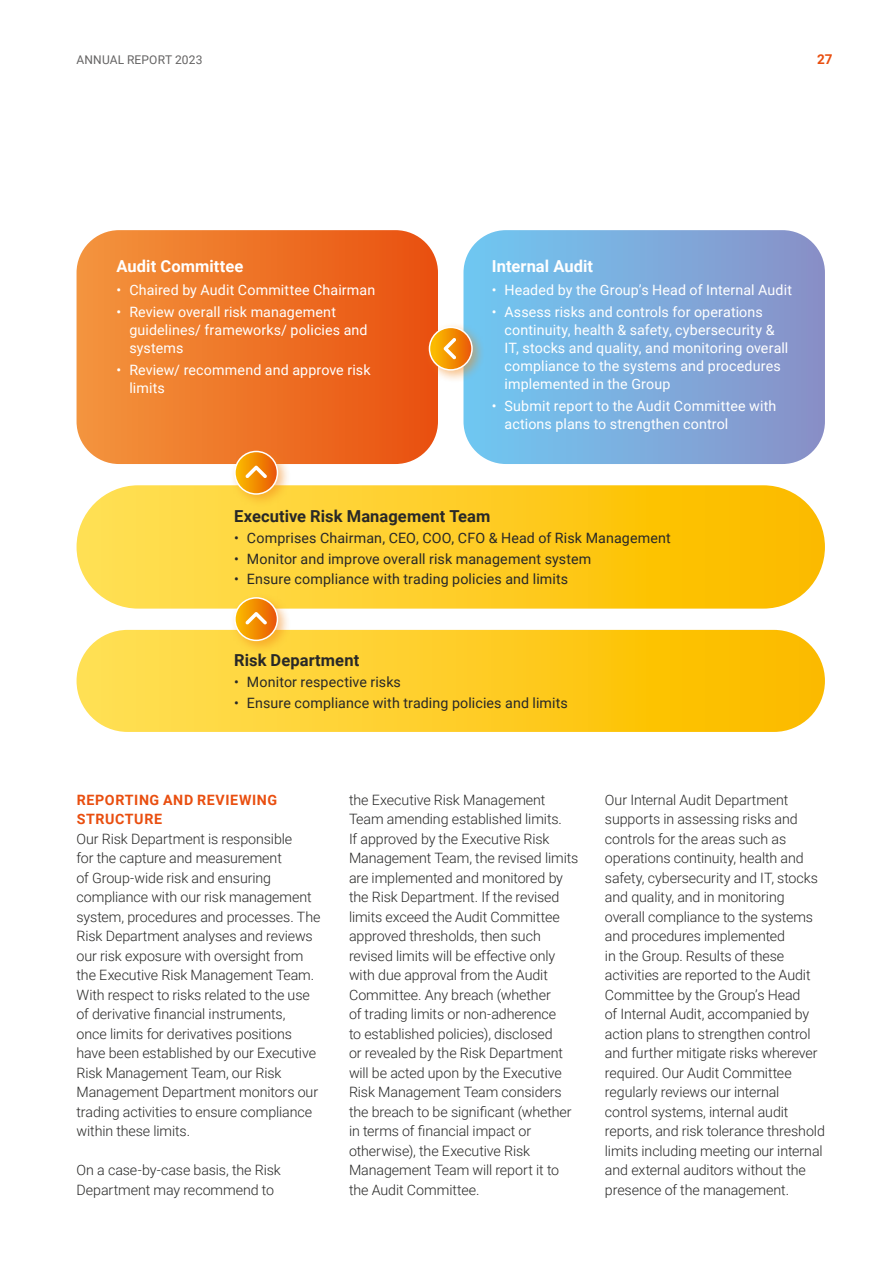
<style>
.page{position:relative;width:893px;height:1263px;background:#fff}
.page>*{position:absolute;margin:0;border:0;box-sizing:border-box;transform-origin:0 0}
.t1{font:700 16.5px "Roboto";letter-spacing:.005em;color:#282827}
.t2{font:700 16.5px "Roboto";letter-spacing:.005em;color:#fff}
.t3{font:300 14.25px/19.5px "Roboto";letter-spacing:-.005em;color:#282827}
.t4{font:14.25px/18px "Roboto";letter-spacing:.01em;color:#fff}
.t5{font:14.25px "Roboto";letter-spacing:.01em;color:#282827}
.t6{font:700 14.25px/19.5px "Roboto";letter-spacing:.04em;color:#e94e0f}
.t7{font:700 13.5px "Roboto";color:#e94e0f}
.t8{font:12px "Roboto";letter-spacing:.015em;color:#646363}
</style>
<div class="page">
<svg style="left:463px;top:230px;width:362px;height:234px;background:#7faddd"></svg>
<svg style="left:77px;top:230px;width:361px;height:234px;background:#ee752a"></svg>
<div style="left:77px;top:485px;width:748px;height:124px;background:linear-gradient(to right,#ffe157,#fcbb00);border-radius:62px"></div>
<div style="left:77px;top:630px;width:748px;height:102px;background:linear-gradient(to right,#ffe157,#fcbb00);border-radius:51px"></div>
<div style="left:229px;top:446px;width:62px;height:62px;background:#f18516;opacity:.5"></div>
<svg style="left:235px;top:451px;width:42px;height:43px"></svg>
<div style="left:234px;top:451px;width:44px;height:44px;border:2px solid #fff;border-radius:50%"></div>
<svg style="left:245px;top:465px;width:22px;height:13px"></svg>
<div style="left:229px;top:592px;width:62px;height:62px;background:#f18516;opacity:.5"></div>
<svg style="left:235px;top:598px;width:42px;height:42px"></svg>
<div style="left:234px;top:597px;width:44px;height:44px;border:2px solid #fff;border-radius:50%"></div>
<svg style="left:245px;top:612px;width:22px;height:13px"></svg>
<div style="left:424px;top:322px;width:62px;height:62px;background:#f18516;opacity:.5"></div>
<svg style="left:429px;top:327px;width:43px;height:43px"></svg>
<div style="left:429px;top:327px;width:44px;height:44px;border:2px solid #fff;border-radius:50%"></div>
<svg style="left:443px;top:338px;width:13px;height:21px"></svg>
<p class="t8" style="left:77px;top:51px;width:127px">ANNUAL REPORT 2023</p>
<p class="t7" style="left:817px;top:50px;width:17px">27</p>
<p class="t2" style="left:117px;top:255px;width:128px">Audit Committee</p>
<p class="t4" style="left:117px;top:280px;width:260px">• Chaired by Audit Committee Chairman</p>
<p class="t4" style="left:129px;top:302px;width:240px;text-indent:-13px">• Review overall risk management guidelines/ frameworks/ policies and systems</p>
<p class="t4" style="left:129px;top:361px;width:243px;text-indent:-13px">• Review/ recommend and approve risk limits</p>
<p class="t2" style="left:492px;top:255px;width:103px">Internal Audit</p>
<p class="t4" style="left:492px;top:280px;width:302px">• Headed by the Group’s Head of Internal Audit</p>
<p class="t4" style="left:504px;top:302px;width:285px;text-indent:-13px">• Assess risks and controls for operations continuity, health &amp; safety, cybersecurity &amp; IT, stocks and quality, and monitoring overall compliance to the systems and procedures implemented in the Group</p>
<p class="t4" style="left:504px;top:397px;width:273px;text-indent:-13px">• Submit report to the Audit Committee with actions plans to strengthen control</p>
<p class="t1" style="left:234px;top:505px;width:258px">Executive Risk Management Team</p>
<p class="t5" style="left:234px;top:528px;width:438px">• Comprises Chairman, CEO, COO, CFO &amp; Head of Risk Management</p>
<p class="t5" style="left:234px;top:548px;width:359px">• Monitor and improve overall risk management system</p>
<p class="t5" style="left:234px;top:569px;width:336px">• Ensure compliance with trading policies and limits</p>
<p class="t1" style="left:234px;top:649px;width:127px">Risk Department</p>
<p class="t5" style="left:234px;top:672px;width:168px">• Monitor respective risks</p>
<p class="t5" style="left:234px;top:693px;width:335px">• Ensure compliance with trading policies and limits</p>
<p class="t6" style="left:77px;top:789px;width:202px">REPORTING AND REVIEWING<br>STRUCTURE</p>
<p class="t3" style="left:77px;top:828px;width:246px">Our Risk Department is responsible<br>for the capture and measurement<br>of Group-wide risk and ensuring compliance with our risk management system, procedures and processes. The Risk Department analyses and reviews our risk exposure with oversight from the Executive Risk Management Team.<br>With respect to risks related to the use of derivative financial instruments,<br>once limits for derivatives positions have been established by our Executive Risk Management Team, our Risk Management Department monitors our trading activities to ensure compliance within these limits.</p>
<p class="t3" style="left:77px;top:1160px;width:206px">On a case-by-case basis, the Risk<br>Department may recommend to</p>
<p class="t3" style="left:349px;top:789px;width:231px">the Executive Risk Management Team amending established limits.<br>If approved by the Executive Risk Management Team, the revised limits are implemented and monitored by the Risk Department. If the revised limits exceed the Audit Committee approved thresholds, then such revised limits will be effective only with due approval from the Audit Committee. Any breach (whether<br>of trading limits or non-adherence<br>to established policies), disclosed<br>or revealed by the Risk Department will be acted upon by the Executive Risk Management Team considers the breach to be significant (whether in terms of financial impact or otherwise), the Executive Risk Management Team will report it to the Audit Committee.</p>
<p class="t3" style="left:605px;top:789px;width:221px">Our Internal Audit Department supports in assessing risks and controls for the areas such as operations continuity, health and safety, cybersecurity and IT, stocks and quality, and in monitoring overall compliance to the systems and procedures implemented<br>in the Group. Results of these activities are reported to the Audit Committee by the Group’s Head<br>of Internal Audit, accompanied by action plans to strengthen control and further mitigate risks wherever required. Our Audit Committee regularly reviews our internal control systems, internal audit reports, and risk tolerance threshold limits including meeting our internal and external auditors without the presence of the management.</p>
</div>
